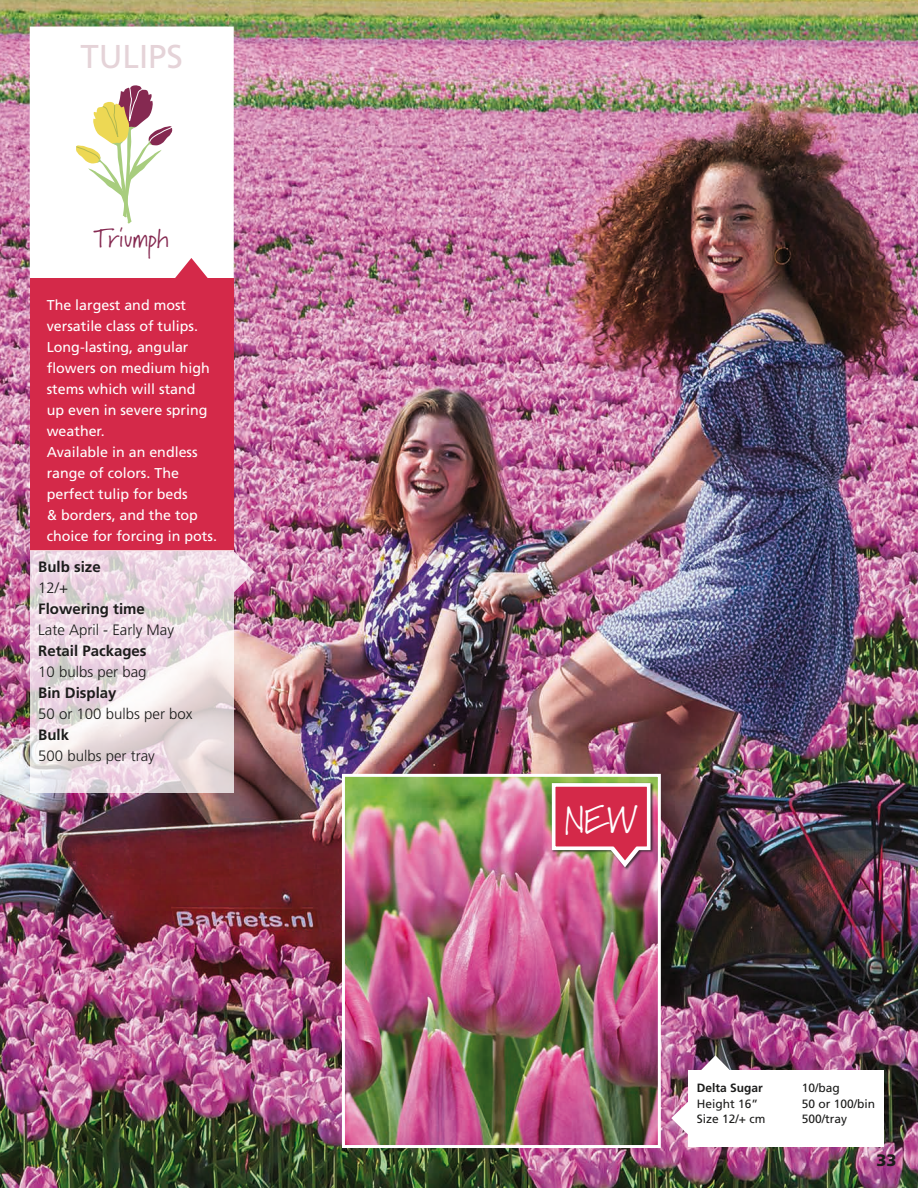
<style>
.page{position:relative;width:918px;height:1188px;background:#fff}
.page>*{position:absolute;margin:0;border:0;box-sizing:border-box;transform-origin:0 0}
.t1{font:38.85px "Marydale";color:#fff;scale:.9 1}
.t2{font:33px "Frutiger";color:#e5d3d8}
.t3{font:27px "Marydale";letter-spacing:.01em;color:#852951;scale:.96 1}
.t4{font:900 16.5px "Frutiger";color:#1c1c1b}
.t5{font:300 15px "Frutiger";color:#1c1c1b}
.t6{font:700 15px "Frutiger";color:#1c1c1b}
.t7{font:14.25px/21px "Frutiger";color:#fff}
.t8{font:12px "Frutiger";color:#1c1c1b}
.t9{font:700 12px "Frutiger";color:#1c1c1b}
</style>
<div class="page">
<img style="left:0;top:0;width:918px;height:1188px">
<div style="left:30px;top:27px;width:204px;height:252px;background:#fff;border:2px solid #fff"></div>
<div style="left:30px;top:279px;width:204px;height:272px;background:#d42949"></div>
<svg style="left:174px;top:258px;width:34px;height:21px"></svg>
<svg style="left:76px;top:85px;width:96px;height:139px"></svg>
<img style="left:346px;top:778px;width:311px;height:366px">
<div style="left:342px;top:774px;width:319px;height:374px;border:3px solid #fff"></div>
<div style="left:688px;top:1070px;width:196px;height:77px;background:#fff"></div>
<svg style="left:695px;top:1055px;width:41px;height:15px"></svg>
<svg style="left:671px;top:1098px;width:17px;height:41px"></svg>
<svg style="left:30px;top:551px;width:204px;height:242px;background:#eadbe2"></svg>
<svg style="left:234px;top:551px;width:20px;height:42px"></svg>
<div style="left:552px;top:783px;width:102px;height:88px;background:#1c1c1b;opacity:.75"></div>
<div style="left:554px;top:785px;width:95px;height:63px;background:#d42949"></div>
<div style="left:552px;top:783px;width:99px;height:67px;border:4px solid #fff"></div>
<svg style="left:606px;top:845px;width:38px;height:22px"></svg>
<h2 class="t2" style="left:80px;top:37px;width:104px">TULIPS</h2>
<h3 class="t3" style="left:95px;top:222px;width:79px">Triumph</h3>
<p class="t7" style="left:47px;top:294px;width:172px">The largest and most versatile class of tulips.<br>Long-lasting, angular flowers on medium high stems which will stand<br>up even in severe spring weather.<br>Available in an endless range of colors. The perfect tulip for beds<br>&amp; borders, and the top choice for forcing in pots.</p>
<p class="t6" style="left:38px;top:558px;width:64px">Bulb size</p>
<p class="t5" style="left:38px;top:580px;width:31px">12/+</p>
<p class="t6" style="left:38px;top:600px;width:108px">Flowering time</p>
<p class="t5" style="left:38px;top:622px;width:137px">Late April - Early May</p>
<p class="t6" style="left:38px;top:642px;width:110px">Retail Packages</p>
<p class="t5" style="left:38px;top:664px;width:110px">10 bulbs per bag</p>
<p class="t6" style="left:38px;top:684px;width:80px">Bin Display</p>
<p class="t5" style="left:38px;top:706px;width:156px">50 or 100 bulbs per box</p>
<p class="t6" style="left:38px;top:726px;width:32px">Bulk</p>
<p class="t5" style="left:38px;top:748px;width:118px">500 bulbs per tray</p>
<h1 class="t1" style="left:565px;top:796px;width:82px">NEW</h1>
<p class="t9" style="left:697px;top:1081px;width:68px">Delta Sugar</p>
<p class="t8" style="left:802px;top:1081px;width:40px">10/bag</p>
<p class="t8" style="left:697px;top:1097px;width:63px">Height 16”</p>
<p class="t8" style="left:802px;top:1097px;width:75px">50 or 100/bin</p>
<p class="t8" style="left:697px;top:1112px;width:70px">Size 12/+ cm</p>
<p class="t8" style="left:802px;top:1112px;width:47px">500/tray</p>
<p class="t4" style="left:877px;top:1150px;width:22px">33</p>
</div>
